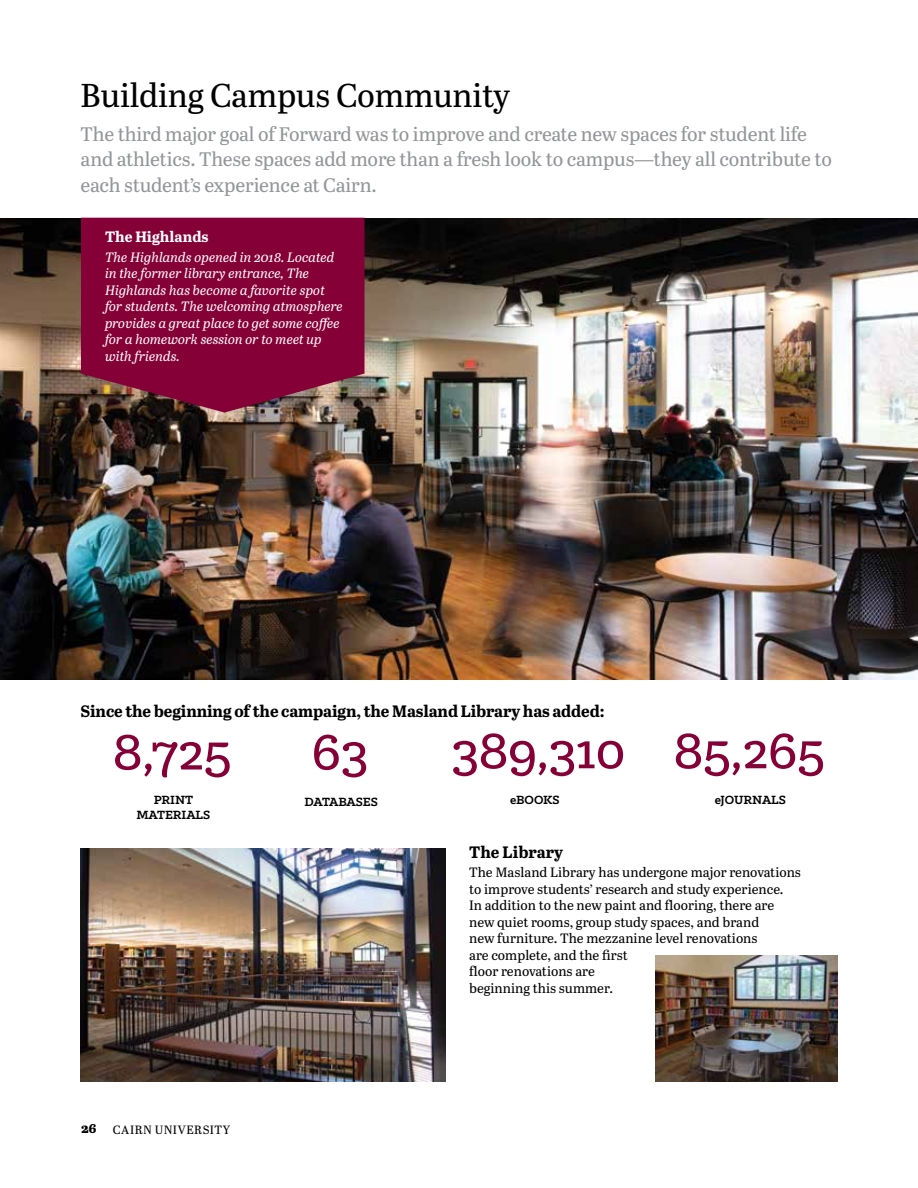
<style>
.page{position:relative;width:918px;height:1188px;background:#fff}
.page>*{position:absolute;margin:0;border:0;box-sizing:border-box;transform-origin:0 0}
.t1{font:500 57px "Klinic Slab";letter-spacing:-.01em;color:#860038}
.t2{font:33px "Abril Text";letter-spacing:-.01em;color:#000}
.t3{font:19.5px/25.5px "Abril Text";letter-spacing:-.01em;color:#939598}
.t4{font:700 16.5px "Abril Text";letter-spacing:-.01em;color:#000}
.t5{font:700 15px "Abril Text";color:#fff}
.t6{font:13.5px/16.5px "Abril Text";color:#000}
.t7{font:italic 13.5px/16.5px "Abril Text";color:#fff}
.t8{font:700 13.5px/15px "Klinic Slab";letter-spacing:-.005em;color:#000;text-align:center}
.t9{font:12px "Abril Text";letter-spacing:.04em;color:#000}
.s1{font-weight:800;font-size:13.5px}
</style>
<div class="page">
<img style="left:0;top:218px;width:917px;height:461px">
<img style="left:81px;top:849px;width:365px;height:232px">
<img style="left:655px;top:956px;width:182px;height:125px">
<svg style="left:81px;top:218px;width:283px;height:195px;background:#830939"></svg>
<h2 class="t2" style="left:81px;top:72px;width:431px">Building Campus Community</h2>
<h3 class="t3" style="left:81px;top:120px;width:753px">The third major goal of Forward was to improve and create new spaces for student life and athletics. These spaces add more than a fresh look to campus—they all contribute to each student’s experience at Cairn.</h3>
<p class="t5" style="left:105px;top:226px;width:105px">The Highlands</p>
<p class="t7" style="left:105px;top:248px;width:239px">The Highlands opened in 2018. Located in the former library entrance, The Highlands has become a favorite spot for students. The welcoming atmosphere provides a great place to get some coffee for a homework session or to meet up with friends.</p>
<p class="t4" style="left:81px;top:699px;width:526px">Since the beginning of the campaign, the Masland Library has added:</p>
<h1 class="t1" style="left:113px;top:715px;width:120px">8,725</h1>
<h1 class="t1" style="left:312px;top:715px;width:58px">63</h1>
<h1 class="t1" style="left:451px;top:714px;width:176px">389,310</h1>
<h1 class="t1" style="left:673px;top:714px;width:153px">85,265</h1>
<p class="t8" style="left:136px;top:792px;width:75px">PRINT<br>MATERIALS</p>
<p class="t8" style="left:304px;top:794px;width:75px">DATABASES</p>
<p class="t8" style="left:510px;top:792px;width:51px">eBOOKS</p>
<p class="t8" style="left:715px;top:792px;width:72px">eJOURNALS</p>
<p class="t9" style="left:81px;top:1121px;width:151px"><span class="s1">26</span> CAIRN UNIVERSITY</p>
<p class="t4" style="left:469px;top:840px;width:95px">The Library</p>
<p class="t6" style="left:469px;top:864px;width:333px">The Masland Library has undergone major renovations to improve students’ research and study experience.<br>In addition to the new paint and flooring, there are new quiet rooms, group study spaces, and brand<br>new furniture. The mezzanine level renovations<br>are complete, and the first<br>floor renovations are<br>beginning this summer.</p>
</div>
